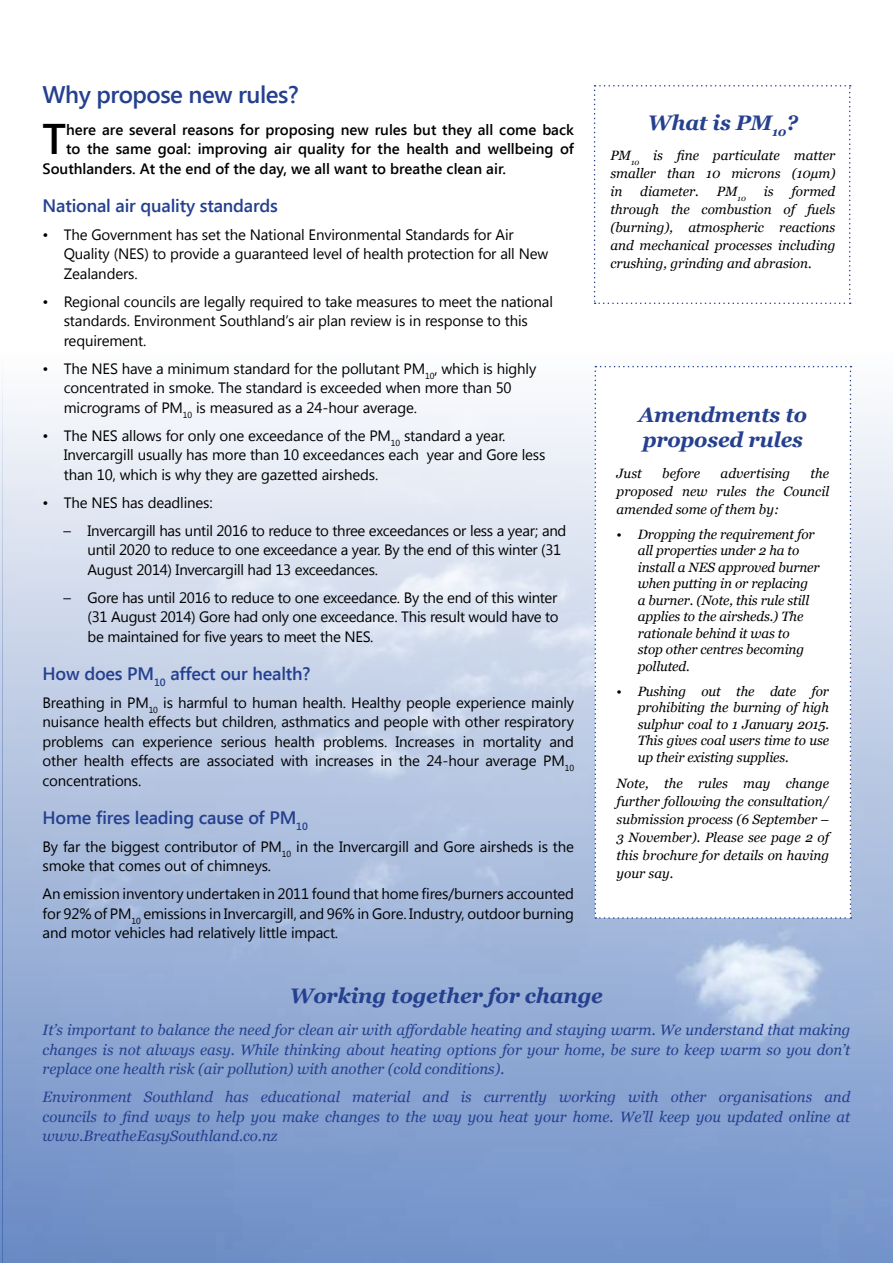
<style>
.page{position:relative;width:893px;height:1263px;background:#fff}
.page>*{position:absolute;margin:0;border:0;box-sizing:border-box;transform-origin:0 0}
.t1{font:600 42.9px "Segoe UI";color:#000}
.t2{font:600 24px "Segoe UI";letter-spacing:-.02em;color:#25408f}
.t3{font:italic 700 21px/25.2px "Georgia";letter-spacing:-.01em;color:#25408f}
.t4{font:600 18px "Segoe UI";letter-spacing:-.01em;color:#25408f}
.t5{font:15px/19.5px "Segoe UI";letter-spacing:-.01em;color:#000}
.t6{font:italic 15px/19.5px "Georgia";color:#25408f;text-align:justify}
.t7{font:600 15px "Segoe UI";color:#000}
.t8{font:italic 13.5px/18px "Georgia";letter-spacing:-.01em;color:#000;text-align:justify}
</style>
<div class="page">
<img style="left:0;top:365px;width:893px;height:898px">
<svg style="left:595px;top:366px;width:256px;height:553px"></svg>
<svg style="left:594px;top:85px;width:257px;height:219px"></svg>
<h2 class="t2" style="left:43px;top:77px;width:258px">Why propose new rules?</h2>
<h1 class="t1" style="left:43px;top:109px;width:25px">T</h1>
<p class="t7" style="left:66px;top:119px;width:509px">here are several reasons for proposing new rules but they all come back</p>
<p class="t7" style="left:66px;top:138px;width:509px">to the same goal: improving air quality for the health and wellbeing of</p>
<p class="t7" style="left:43px;top:158px;width:465px">Southlanders. At the end of the day, we all want to breathe clean air.</p>
<p class="t4" style="left:43px;top:193px;width:237px">National air quality standards</p>
<p class="t5" style="left:64px;top:224px;width:486px;text-indent:-21px">• The Government has set the National Environmental Standards for Air<br>Quality (NES) to provide a guaranteed level of health protection for all New<br>Zealanders.</p>
<p class="t5" style="left:64px;top:291px;width:491px;text-indent:-21px">• Regional councils are legally required to take measures to meet the national standards. Environment Southland’s air plan review is in response to this requirement.</p>
<p class="t5" style="left:64px;top:358px;width:474px;text-indent:-21px">• The NES have a minimum standard for the pollutant PM<sub>10</sub>, which is highly concentrated in smoke. The standard is exceeded when more than 50 micrograms of PM<sub>10</sub> is measured as a 24-hour average.</p>
<p class="t5" style="left:64px;top:425px;width:483px;text-indent:-21px">• The NES allows for only one exceedance of the PM<sub>10</sub> standard a year.<br>Invercargill usually has more than 10 exceedances each year and Gore less than 10, which is why they are gazetted airsheds.</p>
<p class="t5" style="left:43px;top:492px;width:172px">• The NES has deadlines:</p>
<p class="t5" style="left:88px;top:520px;width:480px;text-indent:-24px">– Invercargill has until 2016 to reduce to three exceedances or less a year; and until 2020 to reduce to one exceedance a year. By the end of this winter (31<br>August 2014) Invercargill had 13 exceedances.</p>
<p class="t5" style="left:88px;top:587px;width:473px;text-align:justify;text-indent:-24px">– Gore has until 2016 to reduce to one exceedance. By the end of this winter (31 August 2014) Gore had only one exceedance. This result would have to be maintained for five years to meet the NES.</p>
<p class="t4" style="left:43px;top:661px;width:269px">How does PM<sub>10</sub> affect our health?</p>
<p class="t5" style="left:43px;top:692px;width:533px;text-align:justify">Breathing in PM<sub>10</sub> is harmful to human health. Healthy people experience mainly nuisance health effects but children, asthmatics and people with other respiratory problems can experience serious health problems. Increases in mortality and other health effects are associated with increases in the 24-hour average PM<sub>10 </sub>concentrations.</p>
<p class="t4" style="left:43px;top:805px;width:267px">Home fires leading cause of PM<sub>10</sub></p>
<p class="t5" style="left:43px;top:836px;width:533px">By far the biggest contributor of PM<sub>10</sub> in the Invercargill and Gore airsheds is the smoke that comes out of chimneys.</p>
<p class="t5" style="left:43px;top:884px;width:533px;text-align:justify">An emission inventory undertaken in 2011 found that home fires/burners accounted for 92% of PM<sub>10</sub> emissions in Invercargill, and 96% in Gore. Industry, outdoor burning and motor vehicles had relatively little impact.</p>
<h3 class="t3" style="left:648px;top:110px;width:151px">What is PM<sub>10</sub>?</h3>
<p class="t8" style="left:610px;top:147px;width:226px">PM<sub>10</sub> is fine particulate matter smaller than 10 microns (10µm) in</p>
<p class="t8" style="left:640px;top:183px;width:60px">diameter.</p>
<p class="t8" style="left:717px;top:183px;width:30px">PM<sub>10</sub></p>
<p class="t8" style="left:764px;top:183px;width:11px">is</p>
<p class="t8" style="left:610px;top:183px;width:227px;text-indent:181px">formed through the combustion of fuels (burning), atmospheric reactions and mechanical processes including crushing, grinding and abrasion.</p>
<h3 class="t3" style="left:638px;top:402px;width:170px">Amendments to proposed rules</h3>
<p class="t8" style="left:617px;top:464px;width:27px">Just</p>
<p class="t8" style="left:662px;top:464px;width:40px">before</p>
<p class="t8" style="left:721px;top:464px;width:71px">advertising</p>
<p class="t8" style="left:617px;top:464px;width:214px;text-indent:194px">the proposed new rules the Council amended some of them by:</p>
<p class="t8" style="left:638px;top:526px;width:183px;line-height:16.5px;text-align:left;text-indent:-21px">• Dropping the requirement for all properties under 2 ha to install a NES approved burner when putting in or replacing<br>a burner. (Note, this rule still applies to the airsheds.) The rationale behind it was to<br>stop other centres becoming polluted.</p>
<p class="t8" style="left:638px;top:683px;width:193px;line-height:16.5px;text-indent:-21px">• Pushing out the date for prohibiting the burning of high sulphur coal to 1 January 2015.<br>This gives coal users time to use up their existing supplies.</p>
<p class="t8" style="left:617px;top:775px;width:214px">Note, the rules may change further following the consultation/ submission process (6 September – 3 November). Please see page 2 of this brochure for details on having your say.</p>
<h3 class="t3" style="left:290px;top:983px;width:314px">Working together for change</h3>
<p class="t6" style="left:43px;top:1020px;width:809px">It’s important to balance the need for clean air with affordable heating and staying warm. We understand that making changes is not always easy. While thinking about heating options for your home, be sure to keep warm so you don’t replace one health risk (air pollution) with another (cold conditions).</p>
<p class="t6" style="left:43px;top:1087px;width:809px">Environment Southland has educational material and is currently working with other organisations and councils to find ways to help you make changes to the way you heat your home. We’ll keep you updated online at www.BreatheEasySouthland.co.nz</p>
</div>
